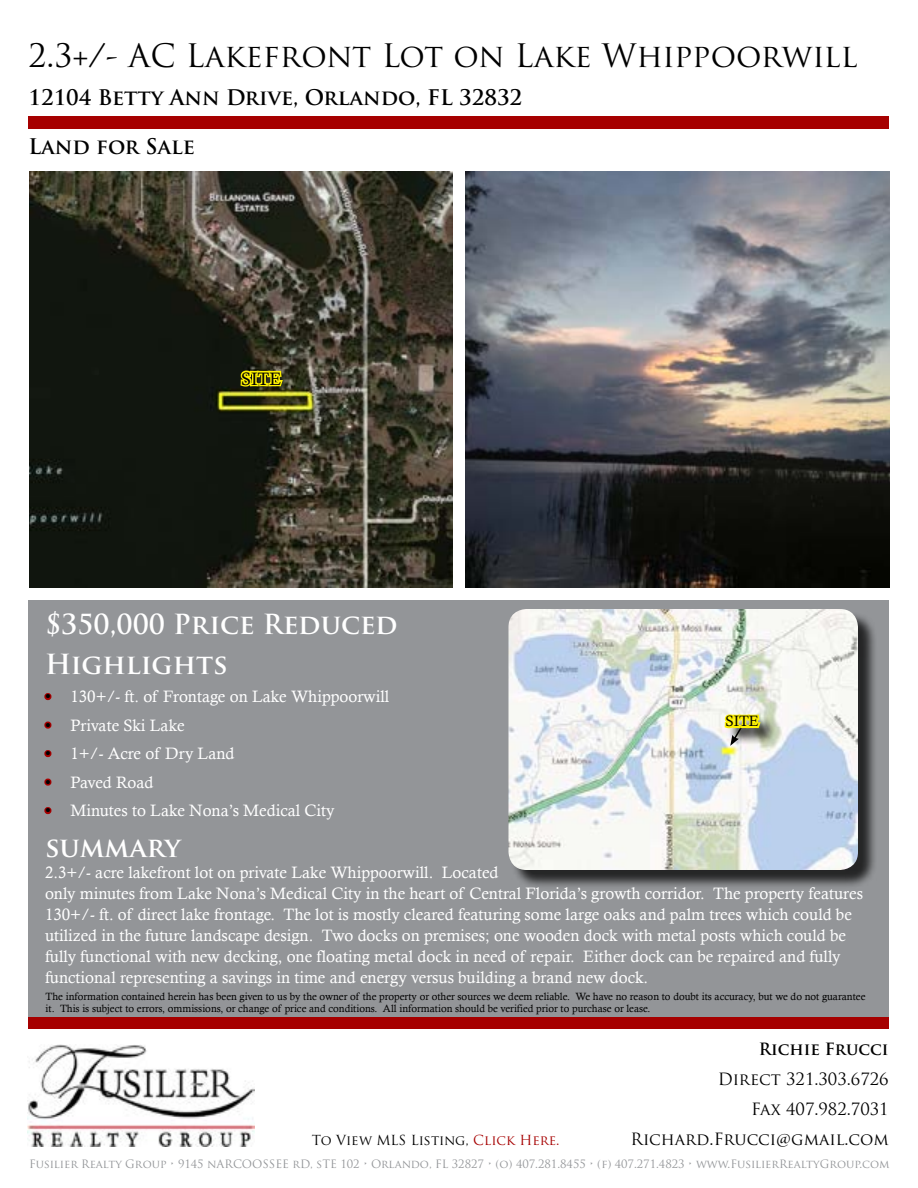
<style>
.page{position:relative;width:918px;height:1188px;background:#fff}
.page>*{position:absolute;margin:0;border:0;box-sizing:border-box;transform-origin:0 0}
.t1{font:31.5px "Trajan Pro";color:#000}
.t2{font:700 27px "Trajan Pro";color:#fff}
.t3{font:700 21px "Trajan Pro";color:#000}
.t4{font:18px "Calisto";color:#000}
.t5{font:16.5px/21px "Calisto";color:#fff}
.t6{font:16.5px/30px "Trajan Pro";color:#000;text-align:right}
.t7{font:700 16.5px "Trajan Pro";color:#000}
.t8{font:16.5px "Calisto";letter-spacing:-.02em;color:#fff}
.t9{font:15px "Calisto";color:#000}
.t10{font:13.5px "Trajan Pro";color:#000}
.t11{font:11.25px "Trajan Pro";color:#939598}
.t12{font:10.5px/12.6px "Calisto";color:#000}
.s1{font-family:"Arial";color:#000}
.s2{color:#a60000}
</style>
<div class="page">
<img style="left:27px;top:1045px;width:228px;height:102px">
<div style="left:28px;top:600px;width:862px;height:417px;background:#939598"></div>
<img style="left:29px;top:171px;width:424px;height:417px">
<div style="left:28px;top:1017px;width:862px;height:12px;background:#a60000"></div>
<img style="left:465px;top:171px;width:425px;height:417px">
<div style="left:28px;top:116px;width:862px;height:13px;background:#a60000"></div>
<svg style="left:44px;top:693px;width:8px;height:8px"></svg>
<svg style="left:44px;top:721px;width:8px;height:8px"></svg>
<svg style="left:44px;top:750px;width:8px;height:8px"></svg>
<svg style="left:44px;top:778px;width:8px;height:8px"></svg>
<svg style="left:44px;top:807px;width:8px;height:8px"></svg>
<div style="left:511px;top:612px;width:366px;height:277px;background:#000;opacity:.75"></div>
<img style="left:508px;top:609px;width:350px;height:261px">
<svg style="left:238px;top:347px;width:46px;height:45px;background:#625e13"></svg>
<div style="left:726px;top:717px;width:53px;height:28px;background:#000;opacity:.75"></div>
<svg style="left:722px;top:690px;width:39px;height:56px;background:#d9d7a5"></svg>
<h1 class="t1" style="left:28px;top:36px;width:831px">2.3+/- AC Lakefront Lot on Lake Whippoorwill</h1>
<p class="t3" style="left:28px;top:84px;width:495px">12104 Betty Ann Drive, Orlando, FL 32832</p>
<p class="t3" style="left:28px;top:134px;width:168px">Land for Sale</p>
<p class="t4" style="left:241px;top:368px;width:42px">SITE</p>
<h2 class="t2" style="left:45px;top:607px;width:354px">$350,000 Price Reduced</h2>
<h2 class="t2" style="left:45px;top:647px;width:184px">Highlights</h2>
<p class="t5" style="left:45px;top:686px;width:346px"><span class="s1">•</span> 130+/- ft. of Frontage on Lake Whippoorwill</p>
<p class="t5" style="left:45px;top:715px;width:141px"><span class="s1">•</span> Private Ski Lake</p>
<p class="t5" style="left:45px;top:743px;width:191px"><span class="s1">•</span> 1+/- Acre of Dry Land</p>
<p class="t8" style="left:45px;top:773px;width:110px"><span class="s1">•</span> Paved Road</p>
<p class="t5" style="left:45px;top:800px;width:291px"><span class="s1">•</span> Minutes to Lake Nona’s Medical City</p>
<p class="t9" style="left:725px;top:713px;width:35px">SITE</p>
<h2 class="t2" style="left:45px;top:831px;width:137px">summary</h2>
<p class="t5" style="left:45px;top:862px;width:820px">2.3+/- acre lakefront lot on private Lake Whippoorwill. Located<br>only minutes from Lake Nona’s Medical City in the heart of Central Florida’s growth corridor. The property features 130+/- ft. of direct lake frontage. The lot is mostly cleared featuring some large oaks and palm trees which could be utilized in the future landscape design. Two docks on premises; one wooden dock with metal posts which could be fully functional with new decking, one floating metal dock in need of repair. Either dock can be repaired and fully functional representing a savings in time and energy versus building a brand new dock.</p>
<p class="t12" style="left:46px;top:990px;width:821px">The information contained herein has been given to us by the owner of the property or other sources we deem reliable. We have no reason to doubt its accuracy, but we do not guarantee it. This is subject to errors, ommissions, or change of price and conditions. All information should be verified prior to purchase or lease.</p>
<p class="t7" style="left:759px;top:1038px;width:131px">Richie Frucci</p>
<p class="t6" style="left:718px;top:1064px;width:172px">Direct 321.303.6726<br>Fax 407.982.7031</p>
<p class="t10" style="left:312px;top:1131px;width:249px">To View MLS Listing, <span class="s2">Click Here.</span></p>
<p class="t6" style="left:631px;top:1124px;width:260px">Richard.Frucci@gmail.com</p>
<p class="t11" style="left:29px;top:1157px;width:862px">Fusilier Realty Group • 9145 nARCOOSSEE rD, sTE 102 • Orlando, FL 32827 • (o) 407.281.8455 • (f) 407.271.4823 • www.FusilierRealtyGroup.com</p>
</div>
